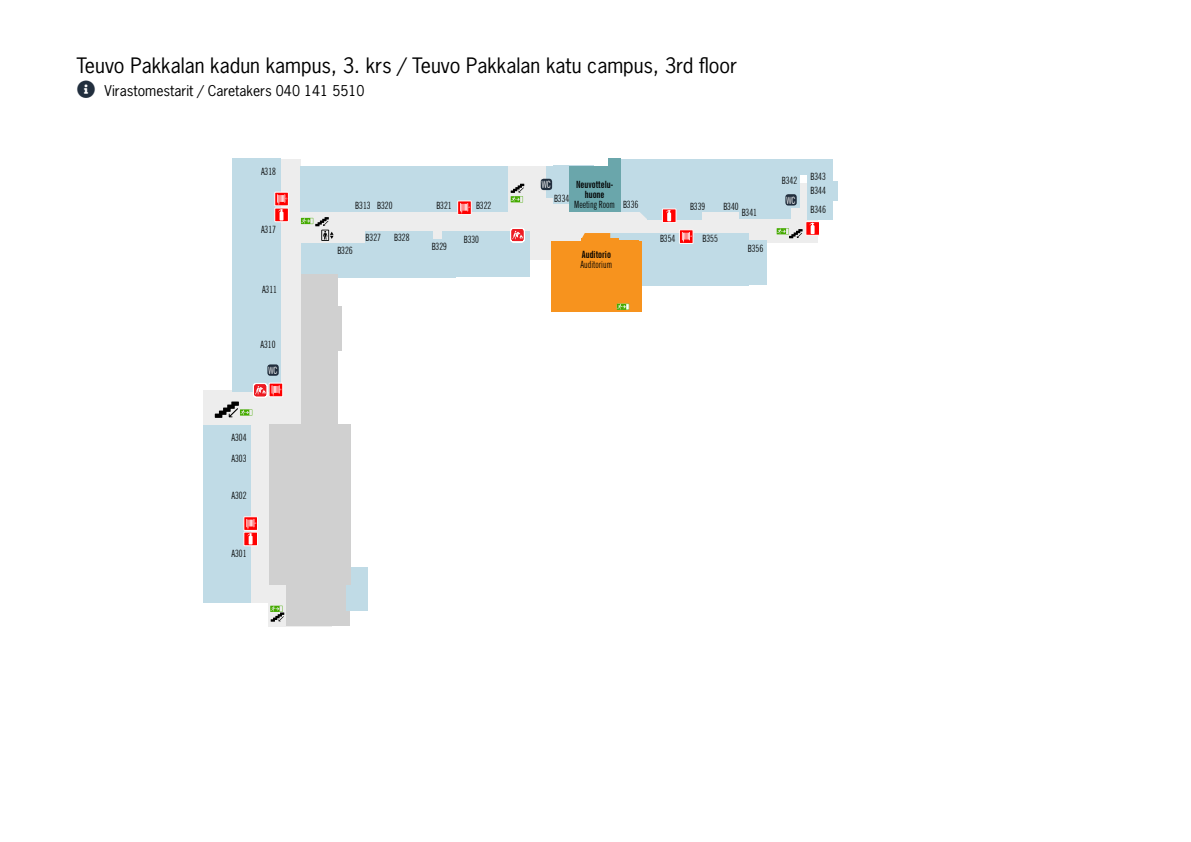
<style>
.page{position:relative;width:1191px;height:842px;background:#fff}
.page>*{position:absolute;margin:0;border:0;box-sizing:border-box;transform-origin:0 0}
.t1{font:20px "News Gothic";color:#000}
.t2{font:18px "Font Awesome 5 Free Solid";color:#222f3e}
.t3{font:14px "News Gothic";color:#000}
.t4{font:extra-condensed 10px/21.3px "News Gothic BT";color:#000}
.t5{font:700 extra-condensed 10px/10px "News Gothic BT";color:#000;text-align:center}
.t6{font:extra-condensed 10px "News Gothic BT";color:#fff}
</style>
<div class="page">
<div style="left:733px;top:183px;width:84px;height:59px;background:#ededed"></div>
<div style="left:509px;top:166px;width:257px;height:94px;background:#ededed"></div>
<div style="left:327px;top:166px;width:195px;height:111px;background:#ededed"></div>
<div style="left:203px;top:390px;width:123px;height:213px;background:#ededed"></div>
<div style="left:247px;top:166px;width:89px;height:316px;background:#ededed"></div>
<div style="left:278px;top:159px;width:23px;height:113px;background:#ededed"></div>
<div style="left:232px;top:330px;width:49px;height:62px;background:#c0dbe6"></div>
<div style="left:232px;top:158px;width:49px;height:178px;background:#c0dbe6"></div>
<div style="left:301px;top:166px;width:62px;height:45px;background:#c0dbe6"></div>
<div style="left:336px;top:166px;width:172px;height:45px;background:#c0dbe6"></div>
<div style="left:442px;top:231px;width:87px;height:46px;background:#c0dbe6"></div>
<div style="left:431px;top:239px;width:25px;height:39px;background:#c0dbe6"></div>
<div style="left:365px;top:231px;width:68px;height:47px;background:#c0dbe6"></div>
<div style="left:301px;top:243px;width:68px;height:35px;background:#c0dbe6"></div>
<div style="left:546px;top:166px;width:14px;height:32px;background:#c0dbe6"></div>
<div style="left:553px;top:166px;width:41px;height:38px;background:#c0dbe6"></div>
<div style="left:647px;top:166px;width:55px;height:54px;background:#c0dbe6"></div>
<div style="left:608px;top:159px;width:182px;height:52px;background:#c0dbe6"></div>
<div style="left:739px;top:162px;width:51px;height:57px;background:#c0dbe6"></div>
<div style="left:704px;top:241px;width:62px;height:44px;background:#c0dbe6"></div>
<div style="left:610px;top:233px;width:139px;height:52px;background:#c0dbe6"></div>
<svg style="left:582px;top:233px;width:28px;height:5px"></svg>
<div style="left:203px;top:425px;width:48px;height:178px;background:#c0dbe6"></div>
<div style="left:286px;top:584px;width:63px;height:42px;background:#d0d0d0"></div>
<div style="left:346px;top:567px;width:21px;height:44px;background:#c0dbe6"></div>
<div style="left:301px;top:274px;width:36px;height:151px;background:#d0d0d0"></div>
<div style="left:269px;top:424px;width:81px;height:161px;background:#d0d0d0"></div>
<div style="left:317px;top:306px;width:25px;height:45px;background:#d0d0d0"></div>
<div style="left:551px;top:241px;width:90px;height:70px;background:#f7931e"></div>
<div style="left:569px;top:166px;width:51px;height:45px;background:#6aa6ab"></div>
<div style="left:581px;top:238px;width:38px;height:46px;background:#f7931e"></div>
<div style="left:807px;top:181px;width:31px;height:19px;background:#c0dbe6"></div>
<div style="left:780px;top:159px;width:53px;height:16px;background:#c0dbe6"></div>
<div style="left:807px;top:169px;width:26px;height:51px;background:#c0dbe6"></div>
<div style="left:770px;top:175px;width:30px;height:33px;background:#c0dbe6"></div>
<svg style="left:635px;top:211px;width:12px;height:8px"></svg>
<div style="left:608px;top:159px;width:12px;height:52px;background:#6aa6ab"></div>
<svg style="left:617px;top:304px;width:12px;height:6px"></svg>
<div style="left:267px;top:364px;width:12px;height:12px;background:#222f3e;border-radius:3px"></div>
<div style="left:541px;top:179px;width:11px;height:11px;background:#222f3e;border-radius:3px"></div>
<svg style="left:511px;top:184px;width:13px;height:18px"></svg>
<svg style="left:776px;top:228px;width:26px;height:10px"></svg>
<svg style="left:270px;top:606px;width:14px;height:16px"></svg>
<svg style="left:301px;top:217px;width:32px;height:24px"></svg>
<div style="left:785px;top:194px;width:11px;height:12px;background:#222f3e;border-radius:3px"></div>
<svg style="left:806px;top:222px;width:13px;height:13px"></svg>
<div style="left:805px;top:221px;width:14px;height:15px;border:1px solid #fff"></div>
<svg style="left:809px;top:223px;width:5px;height:11px"></svg>
<svg style="left:662px;top:209px;width:14px;height:14px"></svg>
<div style="left:662px;top:209px;width:14px;height:14px;border:1px solid #fff"></div>
<svg style="left:666px;top:210px;width:5px;height:11px"></svg>
<div style="left:275px;top:208px;width:13px;height:14px;background:#f00"></div>
<div style="left:274px;top:208px;width:15px;height:14px;border:1px solid #fff"></div>
<div style="left:244px;top:532px;width:13px;height:14px;background:#f00"></div>
<div style="left:243px;top:532px;width:15px;height:14px;border:1px solid #fff"></div>
<div style="left:244px;top:517px;width:13px;height:13px;background:#f00"></div>
<div style="left:243px;top:516px;width:15px;height:15px;border:1px solid #fff"></div>
<svg style="left:246px;top:519px;width:10px;height:25px"></svg>
<div style="left:269px;top:383px;width:14px;height:14px;border:1px solid #fff"></div>
<div style="left:275px;top:192px;width:13px;height:14px;background:#f00"></div>
<div style="left:274px;top:192px;width:15px;height:14px;border:1px solid #fff"></div>
<svg style="left:277px;top:194px;width:10px;height:26px"></svg>
<div style="left:457px;top:201px;width:14px;height:14px;background:#f00"></div>
<div style="left:457px;top:201px;width:14px;height:14px;border:1px solid #fff"></div>
<svg style="left:460px;top:203px;width:10px;height:10px"></svg>
<div style="left:679px;top:230px;width:14px;height:14px;border:1px solid #fff"></div>
<svg style="left:682px;top:232px;width:10px;height:10px"></svg>
<svg style="left:510px;top:228px;width:15px;height:14px"></svg>
<svg style="left:215px;top:383px;width:66px;height:35px"></svg>
<h1 class="t1" style="left:76px;top:52px;width:662px">Teuvo Pakkalan kadun kampus, 3. krs / Teuvo Pakkalan katu campus, 3rd floor</h1>
<h3 class="t3" style="left:105px;top:81px;width:261px">Virastomestarit / Caretakers 040 141 5510</h3>
<h2 class="t2" style="left:77px;top:81px;width:19px">■□●</h2>
<p class="t4" style="left:261px;top:161px;width:17px">A318</p>
<p class="t4" style="left:261px;top:219px;width:17px">A317</p>
<p class="t4" style="left:262px;top:279px;width:17px">A311</p>
<p class="t4" style="left:260px;top:334px;width:17px">A310</p>
<p class="t6" style="left:268px;top:364px;width:10px">WC</p>
<p class="t4" style="left:231px;top:427px;width:17px">A304<br>A303</p>
<p class="t4" style="left:231px;top:484px;width:17px">A302</p>
<p class="t4" style="left:231px;top:542px;width:17px">A301</p>
<p class="t5" style="left:576px;top:179px;width:39px">Neuvottelu&shy;huone</p>
<p class="t4" style="left:574px;top:193px;width:42px">Meeting Room</p>
<p class="t6" style="left:542px;top:179px;width:10px">WC</p>
<p class="t4" style="left:554px;top:188px;width:17px">B334</p>
<p class="t4" style="left:623px;top:194px;width:17px">B336</p>
<p class="t4" style="left:723px;top:195px;width:17px">B340</p>
<p class="t4" style="left:476px;top:195px;width:17px">B322</p>
<p class="t4" style="left:377px;top:195px;width:17px">B320</p>
<p class="t4" style="left:436px;top:195px;width:17px">B321</p>
<p class="t4" style="left:355px;top:195px;width:17px">B313</p>
<p class="t4" style="left:690px;top:195px;width:17px">B339</p>
<p class="t4" style="left:741px;top:202px;width:17px">B341</p>
<p class="t4" style="left:337px;top:240px;width:17px">B326</p>
<p class="t4" style="left:366px;top:227px;width:17px">B327</p>
<p class="t4" style="left:394px;top:227px;width:17px">B328</p>
<p class="t4" style="left:464px;top:228px;width:17px">B330</p>
<p class="t4" style="left:432px;top:236px;width:17px">B329</p>
<p class="t5" style="left:581px;top:249px;width:31px">Auditorio</p>
<p class="t4" style="left:580px;top:254px;width:33px">Auditorium</p>
<p class="t4" style="left:660px;top:228px;width:17px">B354</p>
<p class="t4" style="left:702px;top:228px;width:17px">B355</p>
<p class="t4" style="left:748px;top:237px;width:17px">B356</p>
<p class="t4" style="left:782px;top:170px;width:17px">B342</p>
<p class="t6" style="left:786px;top:194px;width:10px">WC</p>
<p class="t4" style="left:810px;top:168px;width:17px;line-height:14.9px">B343<br>B344</p>
<p class="t4" style="left:810px;top:199px;width:17px">B346</p>
</div>
